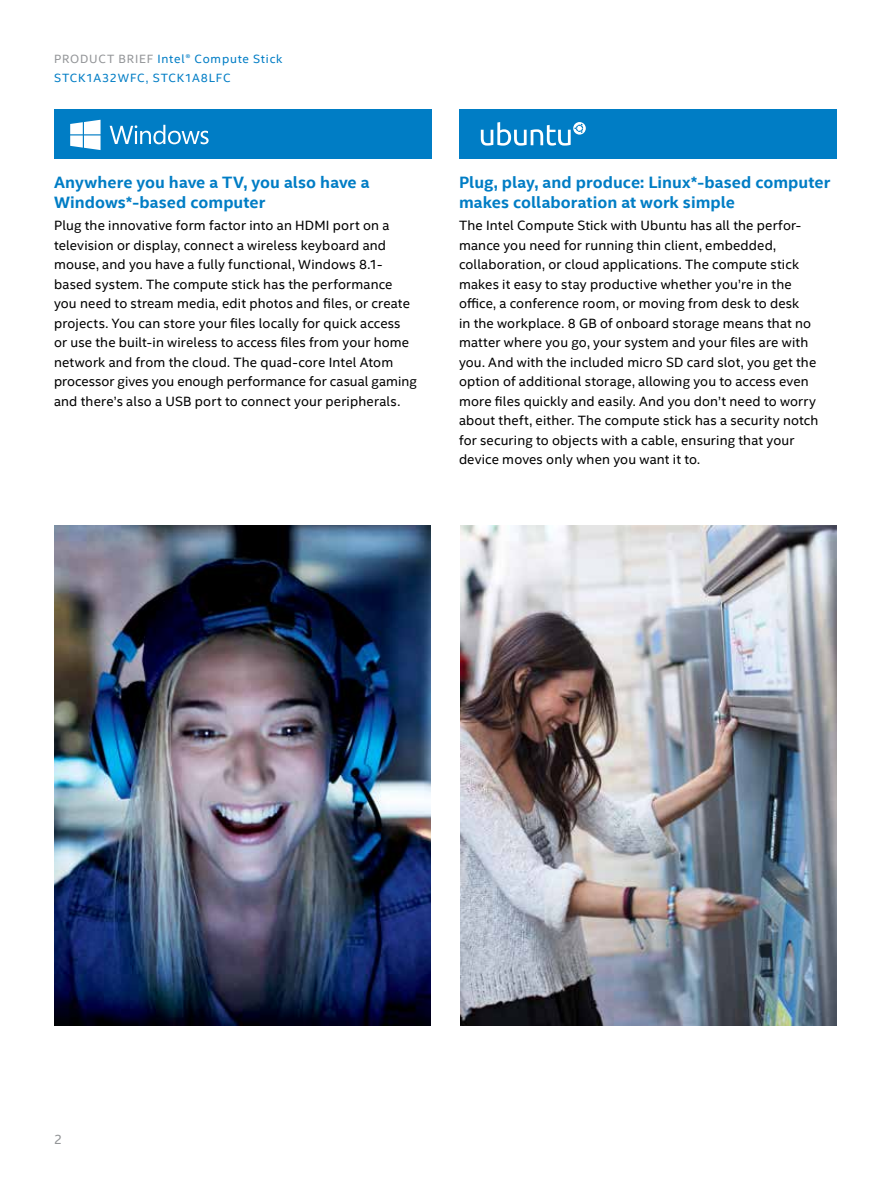
<style>
.page{position:relative;width:891px;height:1188px;background:#fff}
.page>*{position:absolute;margin:0;border:0;box-sizing:border-box;transform-origin:0 0}
.t1{font:700 16.5px/19.5px "Intel Clear";letter-spacing:.005em;color:#007dc5}
.t2{font:13.5px/19.5px "Intel Clear";letter-spacing:.01em;color:#000}
.t3{font:13.5px "Intel Clear";color:#939598}
.t4{font:12px/18.5px "Intel Clear";letter-spacing:.065em;color:#007dc5}
.s1{color:#939598}
</style>
<div class="page">
<div style="left:459px;top:109px;width:378px;height:50px;background:#007dc5"></div>
<div style="left:54px;top:109px;width:378px;height:50px;background:#007dc5"></div>
<img style="left:54px;top:526px;width:377px;height:499px">
<img style="left:460px;top:526px;width:377px;height:500px">
<svg style="left:70px;top:120px;width:31px;height:30px"></svg>
<svg style="left:110px;top:125px;width:99px;height:19px"></svg>
<svg style="left:481px;top:122px;width:105px;height:24px"></svg>
<p class="t4" style="left:54px;top:50px;width:230px"><span class="s1">PRODUCT BRIEF</span> Intel® Compute Stick<br>STCK1A32WFC, STCK1A8LFC</p>
<p class="t1" style="left:54px;top:173px;width:317px">Anywhere you have a TV, you also have a<br>Windows*-based computer</p>
<p class="t2" style="left:54px;top:216px;width:364px">Plug the innovative form factor into an HDMI port on a television or display, connect a wireless keyboard and mouse, and you have a fully functional, Windows 8.1- based system. The compute stick has the performance you need to stream media, edit photos and files, or create projects. You can store your files locally for quick access or use the built-in wireless to access files from your home network and from the cloud. The quad-core Intel Atom processor gives you enough performance for casual gaming and there’s also a USB port to connect your peripherals.</p>
<p class="t1" style="left:459px;top:173px;width:373px">Plug, play, and produce: Linux*-based computer makes collaboration at work simple</p>
<p class="t2" style="left:459px;top:216px;width:361px">The Intel Compute Stick with Ubuntu has all the perfor&shy;mance you need for running thin client, embedded, collaboration, or cloud applications. The compute stick makes it easy to stay productive whether you’re in the office, a conference room, or moving from desk to desk<br>in the workplace. 8 GB of onboard storage means that no matter where you go, your system and your files are with you. And with the included micro SD card slot, you get the option of additional storage, allowing you to access even more files quickly and easily. And you don’t need to worry about theft, either. The compute stick has a security notch for securing to objects with a cable, ensuring that your device moves only when you want it to.</p>
<p class="t3" style="left:54px;top:1132px;width:10px">2</p>
</div>
